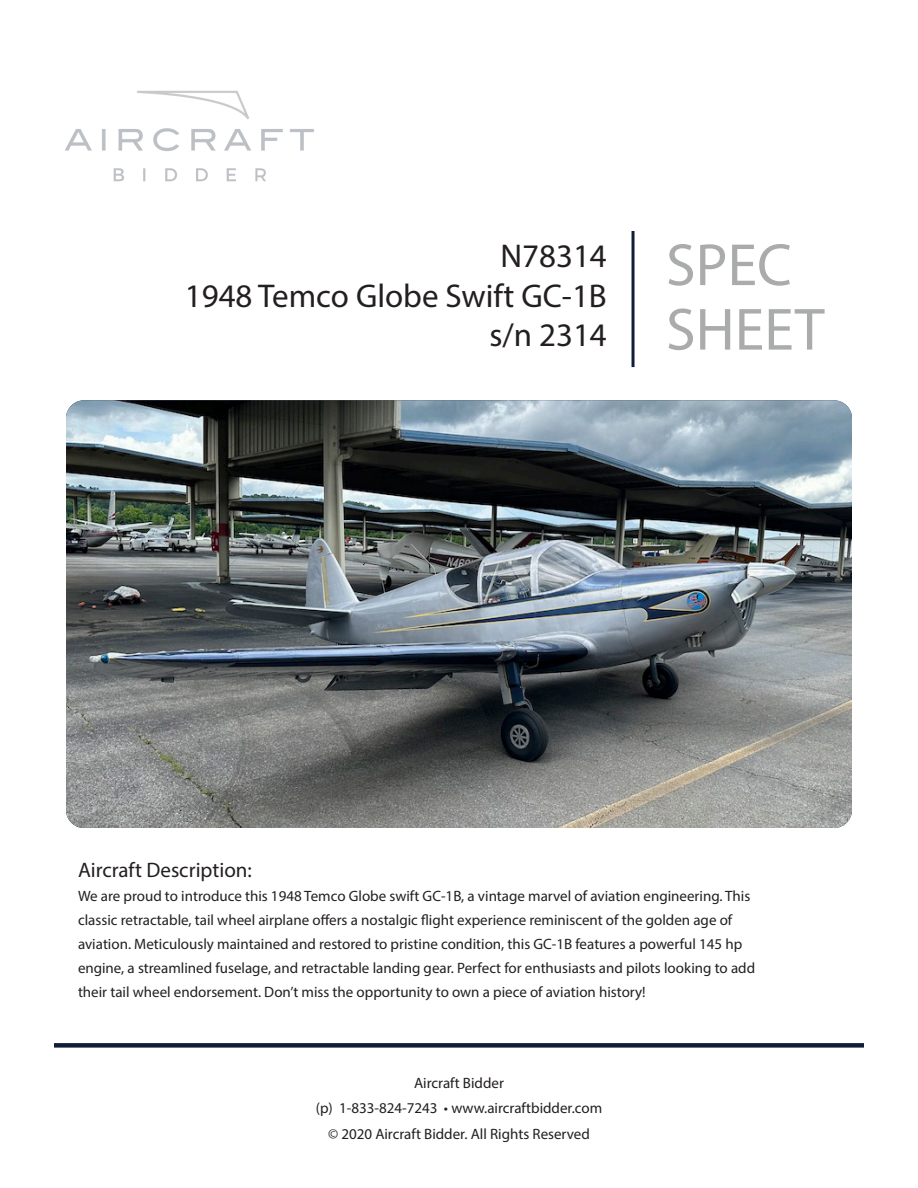
<style>
.page{position:relative;width:918px;height:1188px;background:#fff}
.page>*{position:absolute;margin:0;border:0;box-sizing:border-box;transform-origin:0 0}
.t1{font:60px "Myriad Pro";color:#aaabab}
.t2{font:33px "Myriad Pro";color:#231f20}
.t3{font:21px "Myriad Pro";color:#231f20}
.t4{font:15px/24px "Myriad Pro";color:#231f20}
</style>
<div class="page">
<img style="left:66px;top:400px;width:786px;height:428px">
<img style="left:65px;top:90px;width:249px;height:92px">
<div style="left:54px;top:1043px;width:810px;height:5px;background:#101f37"></div>
<hr style="left:632px;top:231px;width:3px;height:136px;background:#101f37">
<p class="t2" style="left:501px;top:236px;width:108px">N78314</p>
<p class="t2" style="left:185px;top:275px;width:424px">1948 Temco Globe Swift GC-1B</p>
<p class="t2" style="left:489px;top:315px;width:119px">s/n 2314</p>
<p class="t1" style="left:666px;top:228px;width:127px">SPEC</p>
<p class="t1" style="left:666px;top:292px;width:160px">SHEET</p>
<p class="t3" style="left:78px;top:857px;width:175px">Aircraft Description:</p>
<p class="t4" style="left:78px;top:884px;width:679px">We are proud to introduce this 1948 Temco Globe swift GC-1B, a vintage marvel of aviation engineering. This classic retractable, tail wheel airplane offers a nostalgic flight experience reminiscent of the golden age of aviation. Meticulously maintained and restored to pristine condition, this GC-1B features a powerful 145 hp engine, a streamlined fuselage, and retractable landing gear. Perfect for enthusiasts and pilots looking to add their tail wheel endorsement. Don’t miss the opportunity to own a piece of aviation history!</p>
<p class="t4" style="left:316px;top:1070px;width:288px;line-height:25.5px;text-align:center">Aircraft Bidder<br>(p) 1-833-824-7243 • www.aircraftbidder.com © 2020 Aircraft Bidder. All Rights Reserved</p>
</div>
